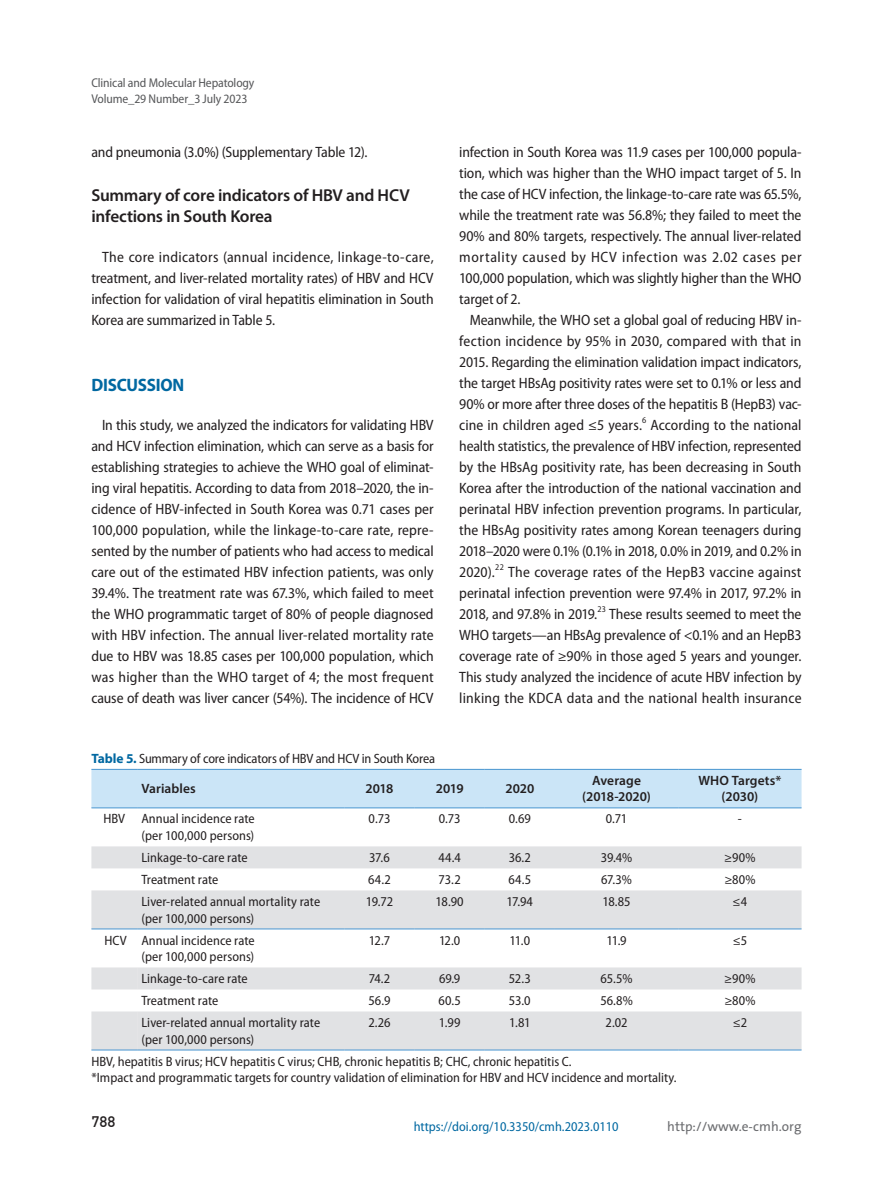
<style>
.page{position:relative;width:893px;height:1191px;background:#fff}
.page>*{position:absolute;margin:0;border:0;box-sizing:border-box;transform-origin:0 0}
.t1{font:700 18px "Myriad Pro";letter-spacing:-.015em;color:#0168a1;scale:.95 1}
.t2{font:600 17.25px/21px "Myriad Pro";letter-spacing:-.015em;color:#231f20}
.t3{font:semi-condensed 15px/21px "Myriad Pro";letter-spacing:-.01em;color:#231f20;text-align:justify}
.t4{font:15px "Dinmed";color:#231f20}
.t5{font:semi-condensed 13.5px/16.5px "Myriad Pro";color:#231f20}
.t6{font:600 13.5px/16.5px "Myriad Pro";color:#231f20;text-align:center}
.t7{font:semi-condensed 13.5px "Myriad Pro";color:#0168a1}
.t8{font:13.5px "The Sans";color:#6c6d70}
.t9{font:semi-condensed 12.75px/15.8px "Myriad Pro";letter-spacing:-.01em;color:#57585a}
.t10{font:semi-condensed 8.7px "Myriad Pro";color:#231f20}
.s1{font-weight:700;font-stretch:normal;color:#0168a1}
</style>
<div class="page">
<div style="left:91px;top:770px;width:710px;height:37px;background:#cbe5f7"></div>
<svg style="left:91px;top:846px;width:710px;height:203px;fill:#e1e2e4"></svg>
<svg style="left:91px;top:967px;width:46px;height:82px"></svg>
<hr style="left:91px;top:769px;width:46px;height:1px;background:#4895d0">
<hr style="left:137px;top:769px;width:207px;height:1px;background:#4895d0">
<hr style="left:344px;top:769px;width:71px;height:1px;background:#4895d0">
<hr style="left:415px;top:769px;width:70px;height:1px;background:#4895d0">
<hr style="left:485px;top:769px;width:70px;height:1px;background:#4895d0">
<hr style="left:555px;top:769px;width:123px;height:1px;background:#4895d0">
<hr style="left:678px;top:769px;width:123px;height:1px;background:#4895d0">
<hr style="left:91px;top:807px;width:46px;height:1px;background:#4895d0">
<hr style="left:137px;top:807px;width:207px;height:1px;background:#4895d0">
<hr style="left:344px;top:807px;width:71px;height:1px;background:#4895d0">
<hr style="left:415px;top:807px;width:70px;height:1px;background:#4895d0">
<hr style="left:485px;top:807px;width:70px;height:1px;background:#4895d0">
<hr style="left:555px;top:807px;width:123px;height:1px;background:#4895d0">
<hr style="left:678px;top:807px;width:123px;height:1px;background:#4895d0">
<hr style="left:137px;top:1049px;width:207px;height:1px;background:#4895d0">
<hr style="left:344px;top:1049px;width:71px;height:1px;background:#4895d0">
<hr style="left:415px;top:1049px;width:70px;height:1px;background:#4895d0">
<hr style="left:485px;top:1049px;width:70px;height:1px;background:#4895d0">
<hr style="left:555px;top:1049px;width:123px;height:1px;background:#4895d0">
<hr style="left:678px;top:1049px;width:123px;height:1px;background:#4895d0">
<hr style="left:91px;top:1049px;width:46px;height:1px;background:#4895d0">
<hr style="left:91px;top:928px;width:46px;height:1px;background:#4895d0">
<hr style="left:137px;top:928px;width:207px;height:1px;background:#4895d0">
<hr style="left:344px;top:928px;width:71px;height:1px;background:#4895d0">
<hr style="left:415px;top:928px;width:70px;height:1px;background:#4895d0">
<hr style="left:485px;top:928px;width:70px;height:1px;background:#4895d0">
<hr style="left:555px;top:928px;width:123px;height:1px;background:#4895d0">
<hr style="left:678px;top:928px;width:123px;height:1px;background:#4895d0">
<p class="t9" style="left:91px;top:75px;width:165px">Clinical and Molecular Hepatology<br>Volume_29 Number_3 July 2023</p>
<p class="t3" style="left:91px;top:141px;width:278px">and pneumonia (3.0%) (Supplementary Table 12).</p>
<p class="t2" style="left:91px;top:184px;width:320px">Summary of core indicators of HBV and HCV infections in South Korea</p>
<p class="t3" style="left:91px;top:246px;width:344px;text-indent:11px">The core indicators (annual incidence, linkage-to-care, treatment, and liver-related mortality rates) of HBV and HCV infection for validation of viral hepatitis elimination in South Korea are summarized in Table 5.</p>
<p class="t1" style="left:91px;top:373px;width:99px">DISCUSSION</p>
<p class="t3" style="left:91px;top:414px;width:344px;text-indent:11px">In this study, we analyzed the indicators for validating HBV and HCV infection elimination, which can serve as a basis for establishing strategies to achieve the WHO goal of eliminat&shy;ing viral hepatitis. According to data from 2018–2020, the in&shy;cidence of HBV-infected in South Korea was 0.71 cases per 100,000 population, while the linkage-to-care rate, repre&shy;sented by the number of patients who had access to medical care out of the estimated HBV infection patients, was only 39.4%. The treatment rate was 67.3%, which failed to meet the WHO programmatic target of 80% of people diagnosed with HBV infection. The annual liver-related mortality rate due to HBV was 18.85 cases per 100,000 population, which was higher than the WHO target of 4; the most frequent cause of death was liver cancer (54%). The incidence of HCV</p>
<p class="t3" style="left:459px;top:141px;width:344px">infection in South Korea was 11.9 cases per 100,000 popula&shy;tion, which was higher than the WHO impact target of 5. In the case of HCV infection, the linkage-to-care rate was 65.5%, while the treatment rate was 56.8%; they failed to meet the 90% and 80% targets, respectively. The annual liver-related mortality caused by HCV infection was 2.02 cases per 100,000 population, which was slightly higher than the WHO target of 2.</p>
<p class="t3" style="left:459px;top:309px;width:344px;text-indent:11px">Meanwhile, the WHO set a global goal of reducing HBV in&shy;fection incidence by 95% in 2030, compared with that in 2015. Regarding the elimination validation impact indicators, the target HBsAg positivity rates were set to 0.1% or less and 90% or more after three doses of the hepatitis B (HepB3) vac&shy;cine in children aged ≤5 years.</p>
<p class="t10" style="left:642px;top:415px;width:6px">6</p>
<p class="t3" style="left:459px;top:414px;width:344px;text-indent:191px">According to the national health statistics, the prevalence of HBV infection, represented by the HBsAg positivity rate, has been decreasing in South Korea after the introduction of the national vaccination and perinatal HBV infection prevention programs. In particular, the HBsAg positivity rates among Korean teenagers during 2018–2020 were 0.1% (0.1% in 2018, 0.0% in 2019, and 0.2% in 2020).</p>
<p class="t10" style="left:495px;top:562px;width:10px">22</p>
<p class="t3" style="left:459px;top:561px;width:344px;text-indent:49px">The coverage rates of the HepB3 vaccine against perinatal infection prevention were 97.4% in 2017, 97.2% in 2018, and 97.8% in 2019.</p>
<p class="t10" style="left:597px;top:604px;width:10px">23</p>
<p class="t3" style="left:459px;top:603px;width:344px;text-indent:150px">These results seemed to meet the WHO targets—an HBsAg prevalence of &lt;0.1% and an HepB3 coverage rate of ≥90% in those aged 5 years and younger.<br>This study analyzed the incidence of acute HBV infection by linking the KDCA data and the national health insurance</p>
<p class="t5" style="left:91px;top:749px;width:345px"><span class="s1">Table 5.</span> Summary of core indicators of HBV and HCV in South Korea</p>
<p class="t6" style="left:141px;top:780px;width:56px">Variables</p>
<p class="t6" style="left:366px;top:780px;width:29px">2018</p>
<p class="t6" style="left:436px;top:780px;width:29px">2019</p>
<p class="t6" style="left:505px;top:780px;width:30px">2020</p>
<p class="t6" style="left:582px;top:772px;width:70px">Average (2018-2020)</p>
<p class="t6" style="left:698px;top:772px;width:84px">WHO Targets* (2030)</p>
<p class="t5" style="left:103px;top:810px;width:153px;text-align:right">HBV Annual incidence rate (per 100,000 persons)</p>
<p class="t5" style="left:369px;top:810px;width:23px">0.73</p>
<p class="t5" style="left:439px;top:810px;width:23px">0.73</p>
<p class="t5" style="left:509px;top:810px;width:24px">0.69</p>
<p class="t5" style="left:606px;top:810px;width:23px">0.71</p>
<p class="t5" style="left:738px;top:810px;width:6px">-</p>
<p class="t5" style="left:141px;top:849px;width:108px">Linkage-to-care rate</p>
<p class="t5" style="left:369px;top:849px;width:22px">37.6</p>
<p class="t5" style="left:438px;top:849px;width:24px">44.4</p>
<p class="t5" style="left:509px;top:849px;width:24px">36.2</p>
<p class="t5" style="left:601px;top:849px;width:33px">39.4%</p>
<p class="t5" style="left:724px;top:849px;width:33px">≥90%</p>
<p class="t5" style="left:141px;top:871px;width:78px">Treatment rate</p>
<p class="t5" style="left:368px;top:871px;width:24px">64.2</p>
<p class="t5" style="left:439px;top:871px;width:24px">73.2</p>
<p class="t5" style="left:509px;top:871px;width:24px">64.5</p>
<p class="t5" style="left:601px;top:871px;width:32px">67.3%</p>
<p class="t5" style="left:724px;top:871px;width:33px">≥80%</p>
<p class="t5" style="left:141px;top:893px;width:180px">Liver-related annual mortality rate (per 100,000 persons)</p>
<p class="t5" style="left:366px;top:893px;width:29px">19.72</p>
<p class="t5" style="left:436px;top:893px;width:30px">18.90</p>
<p class="t5" style="left:507px;top:893px;width:28px">17.94</p>
<p class="t5" style="left:602px;top:893px;width:30px">18.85</p>
<p class="t5" style="left:733px;top:893px;width:16px">≤4</p>
<p class="t5" style="left:104px;top:931px;width:152px;text-align:right">HCV Annual incidence rate (per 100,000 persons)</p>
<p class="t5" style="left:369px;top:931px;width:23px">12.7</p>
<p class="t5" style="left:439px;top:931px;width:23px">12.0</p>
<p class="t5" style="left:510px;top:931px;width:22px">11.0</p>
<p class="t5" style="left:606px;top:931px;width:22px">11.9</p>
<p class="t5" style="left:733px;top:931px;width:16px">≤5</p>
<p class="t5" style="left:141px;top:970px;width:108px">Linkage-to-care rate</p>
<p class="t5" style="left:369px;top:970px;width:23px">74.2</p>
<p class="t5" style="left:439px;top:970px;width:23px">69.9</p>
<p class="t5" style="left:509px;top:970px;width:24px">52.3</p>
<p class="t5" style="left:601px;top:970px;width:33px">65.5%</p>
<p class="t5" style="left:724px;top:970px;width:33px">≥90%</p>
<p class="t5" style="left:141px;top:992px;width:78px">Treatment rate</p>
<p class="t5" style="left:369px;top:992px;width:23px">56.9</p>
<p class="t5" style="left:438px;top:992px;width:24px">60.5</p>
<p class="t5" style="left:509px;top:992px;width:23px">53.0</p>
<p class="t5" style="left:600px;top:992px;width:34px">56.8%</p>
<p class="t5" style="left:724px;top:992px;width:33px">≥80%</p>
<p class="t5" style="left:141px;top:1014px;width:180px">Liver-related annual mortality rate (per 100,000 persons)</p>
<p class="t5" style="left:368px;top:1014px;width:24px">2.26</p>
<p class="t5" style="left:439px;top:1014px;width:23px">1.99</p>
<p class="t5" style="left:509px;top:1014px;width:23px">1.81</p>
<p class="t5" style="left:606px;top:1014px;width:23px">2.02</p>
<p class="t5" style="left:733px;top:1014px;width:16px">≤2</p>
<p class="t5" style="left:91px;top:1053px;width:587px">HBV, hepatitis B virus; HCV hepatitis C virus; CHB, chronic hepatitis B; CHC, chronic hepatitis C.<br>*Impact and programmatic targets for country validation of elimination for HBV and HCV incidence and mortality.</p>
<p class="t4" style="left:91px;top:1112px;width:25px">788</p>
<p class="t7" style="left:414px;top:1118px;width:206px">https://doi.org/10.3350/cmh.2023.0110</p>
<p class="t8" style="left:667px;top:1115px;width:136px">http://www.e-cmh.org</p>
</div>
